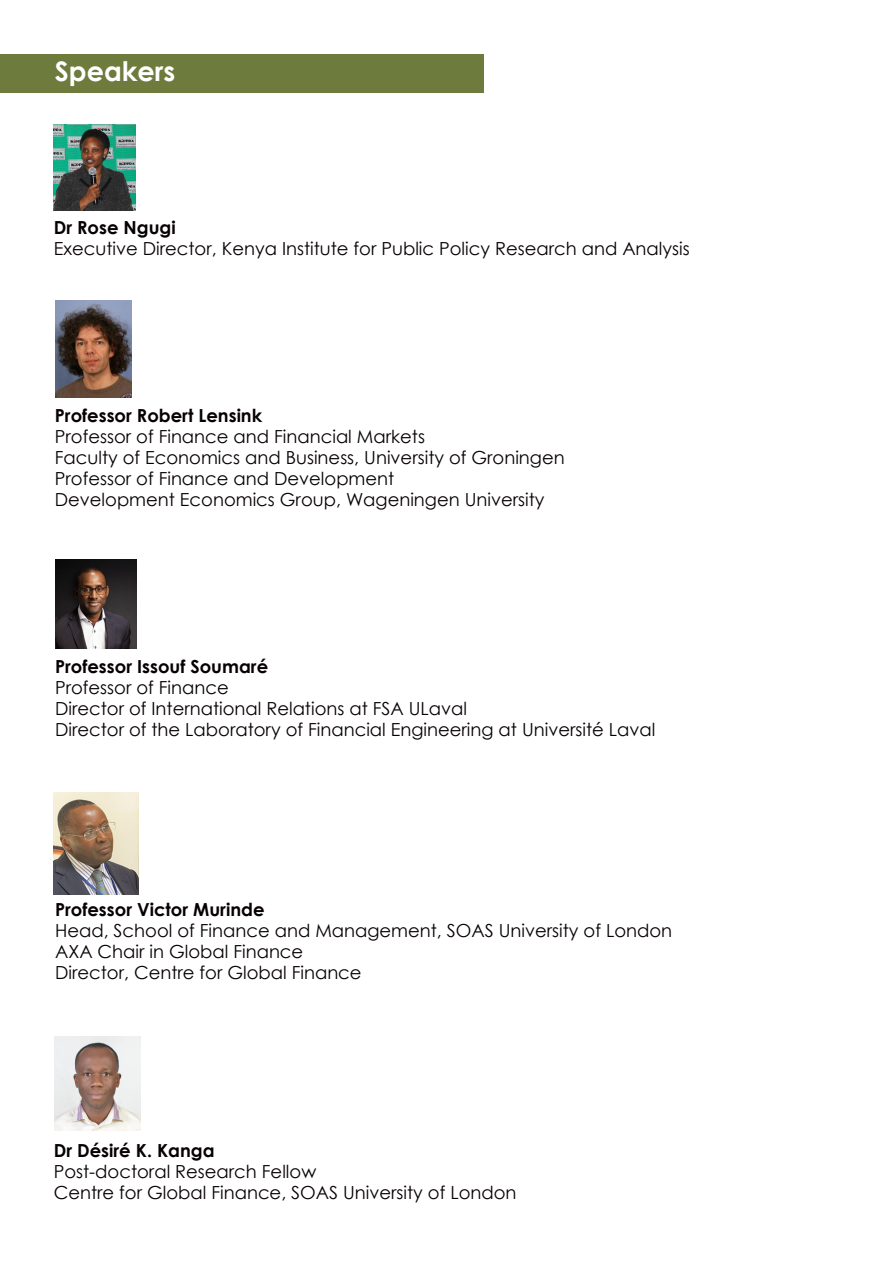
<style>
.page{position:relative;width:893px;height:1263px;background:#fff}
.page>*{position:absolute;margin:0;border:0;box-sizing:border-box;transform-origin:0 0}
.t1{font:700 27px "Century Gothic";color:#fff}
.t2{font:18px "Century Gothic";color:#070002}
.t3{font:700 18px "Century Gothic";color:#070002}
</style>
<div class="page">
<img style="left:54px;top:124px;width:81px;height:86px">
<img style="left:56px;top:559px;width:80px;height:89px">
<img style="left:55px;top:300px;width:77px;height:98px">
<img style="left:54px;top:792px;width:85px;height:103px">
<div style="left:0;top:54px;width:484px;height:39px;background:#6d7b3d"></div>
<img style="left:55px;top:1037px;width:85px;height:93px">
<p class="t1" style="left:55px;top:51px;width:122px">Speakers</p>
<p class="t3" style="left:54px;top:214px;width:124px">Dr Rose Ngugi</p>
<p class="t2" style="left:54px;top:236px;width:637px">Executive Director, Kenya Institute for Public Policy Research and Analysis</p>
<p class="t3" style="left:55px;top:402px;width:209px">Professor Robert Lensink</p>
<p class="t2" style="left:55px;top:424px;width:372px">Professor of Finance and Financial Markets</p>
<p class="t2" style="left:55px;top:445px;width:511px">Faculty of Economics and Business, University of Groningen</p>
<p class="t2" style="left:55px;top:466px;width:341px">Professor of Finance and Development</p>
<p class="t2" style="left:55px;top:487px;width:491px">Development Economics Group, Wageningen University</p>
<p class="t3" style="left:55px;top:652px;width:215px">Professor Issouf Soumaré</p>
<p class="t2" style="left:55px;top:675px;width:175px">Professor of Finance</p>
<p class="t2" style="left:55px;top:696px;width:413px">Director of International Relations at FSA ULaval</p>
<p class="t2" style="left:55px;top:717px;width:602px">Director of the Laboratory of Financial Engineering at Université Laval</p>
<p class="t3" style="left:55px;top:896px;width:211px">Professor Victor Murinde</p>
<p class="t2" style="left:55px;top:918px;width:619px">Head, School of Finance and Management, SOAS University of London</p>
<p class="t2" style="left:55px;top:939px;width:250px">AXA Chair in Global Finance</p>
<p class="t2" style="left:55px;top:960px;width:308px">Director, Centre for Global Finance</p>
<p class="t3" style="left:54px;top:1136px;width:162px">Dr Désiré K. Kanga</p>
<p class="t2" style="left:54px;top:1158px;width:264px">Post-doctoral Research Fellow</p>
<p class="t2" style="left:54px;top:1179px;width:464px">Centre for Global Finance, SOAS University of London</p>
</div>
